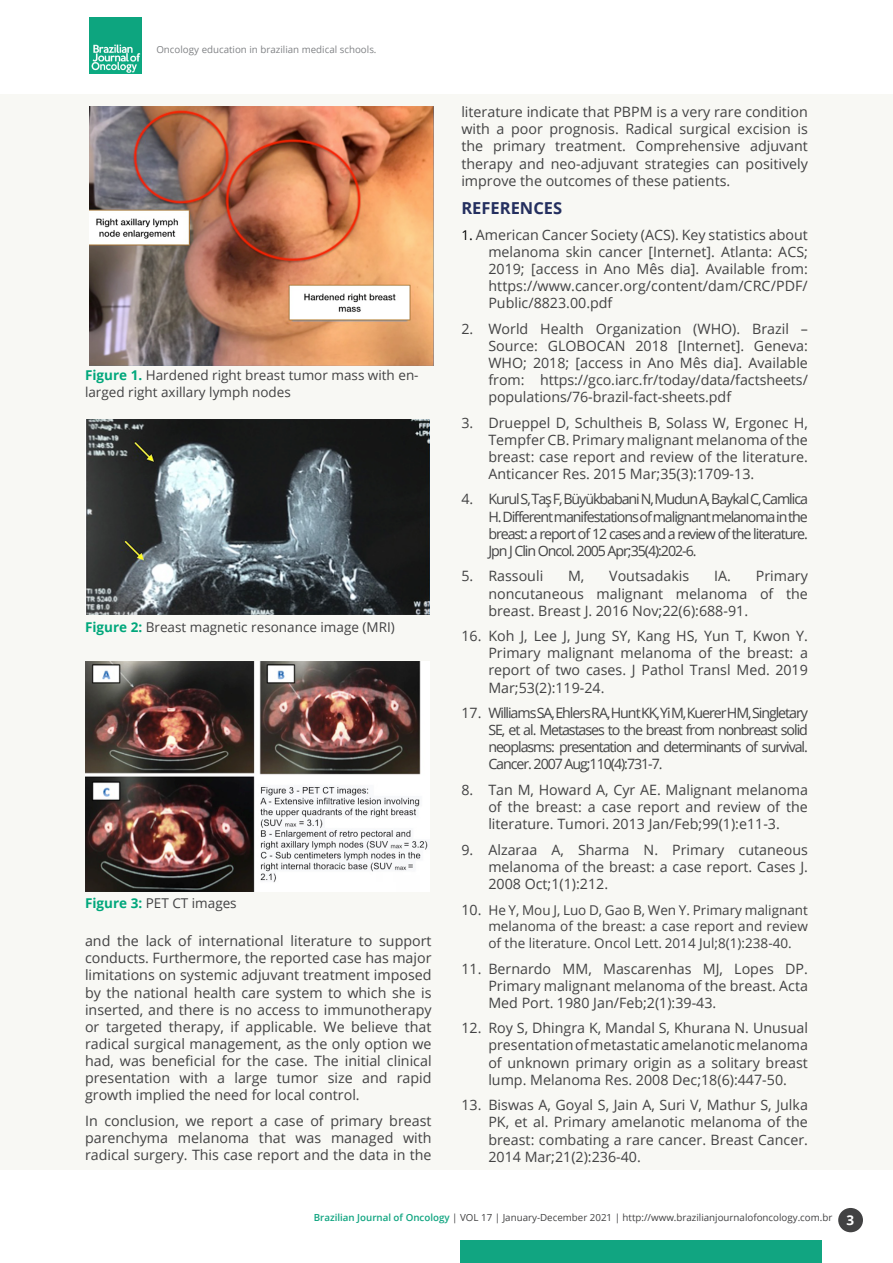
<style>
.page{position:relative;width:893px;height:1263px;background:#fff}
.page>*{position:absolute;margin:0;border:0;box-sizing:border-box;transform-origin:0 0}
.t1{font:700 16.5px "Open Sans";color:#242f5f}
.t2{font:14.25px/17.1px "Open Sans";color:#424243;text-align:justify}
.t3{font:13.5px/16.6px "Open Sans";color:#424243;text-align:justify}
.t4{font:700 13.5px "Open Sans";color:#fff}
.t5{font:9.75px "Open Sans";color:#424243}
.t6{font:9.75px "Open Sans";color:#808285}
.s1{font-weight:700;color:#00a77b}
.s2{font-size:13.5px;color:#000}
.s3{color:#000}
.s4{font-size:14.25px}
.s5{font-weight:600;color:#11a581}
</style>
<div class="page">
<div style="left:0;top:94px;width:893px;height:1075px;background:#f8f8f4"></div>
<div style="left:460px;top:1240px;width:362px;height:23px;background:#11a581"></div>
<div style="left:838px;top:1208px;width:25px;height:24px;background:#424243;border-radius:50%"></div>
<img style="left:89px;top:17px;width:52px;height:57px">
<img style="left:89px;top:106px;width:345px;height:259px">
<img style="left:86px;top:420px;width:344px;height:195px">
<img style="left:85px;top:662px;width:345px;height:229px">
<p class="t6" style="left:156px;top:43px;width:222px">Oncology education in brazilian medical schools.</p>
<p class="t3" style="left:85px;top:367px;width:335px;line-height:16.2px"><span class="s1">Figure 1.</span> Hardened right breast tumor mass with en&shy;larged right axillary lymph nodes</p>
<p class="t3" style="left:85px;top:619px;width:311px"><span class="s1">Figure 2:</span> Breast magnetic resonance image (MRI)</p>
<p class="t3" style="left:85px;top:894px;width:153px"><span class="s1">Figure 3:</span> PET CT images</p>
<p class="t2" style="left:85px;top:932px;width:348px">and the lack of international literature to support conducts. Furthermore, the reported case has major limitations on systemic adjuvant treatment imposed by the national health care system to which she is inserted, and there is no access to immunotherapy or targeted therapy, if applicable. We believe that radical surgical management, as the only option we had, was beneficial for the case. The initial clinical presentation with a large tumor size and rapid growth implied the need for local control.</p>
<p class="t2" style="left:85px;top:1112px;width:348px">In conclusion, we report a case of primary breast parenchyma melanoma that was managed with radical surgery. This case report and the data in the</p>
<p class="t2" style="left:461px;top:103px;width:348px">literature indicate that PBPM is a very rare condition with a poor prognosis. Radical surgical excision is the primary treatment. Comprehensive adjuvant therapy and neo-adjuvant strategies can positively improve the outcomes of these patients.</p>
<p class="t1" style="left:461px;top:196px;width:102px">REFERENCES</p>
<p class="t2" style="left:488px;top:225px;width:321px;text-indent:-27px"><span class="s2">1</span><span class="s3">.</span> American Cancer Society (ACS). Key statistics about melanoma skin cancer [Internet]. Atlanta: ACS; 2019; [access in Ano Mês dia]. Available from: https://www.cancer.org/content/dam/CRC/PDF/ Public/8823.00.pdf</p>
<p class="t2" style="left:488px;top:319px;width:321px;text-indent:-27px">2. World Health Organization (WHO). Brazil – Source: GLOBOCAN 2018 [Internet]. Geneva:<br>WHO; 2018; [access in Ano Mês dia]. Available from: https://gco.iarc.fr/today/data/factsheets/ populations/76-brazil-fact-sheets.pdf</p>
<p class="t2" style="left:488px;top:413px;width:321px;text-indent:-27px">3. Drueppel D, Schultheis B, Solass W, Ergonec H, Tempfer CB. Primary malignant melanoma of the breast: case report and review of the literature.<br>Anticancer Res. 2015 Mar;35(3):1709-13.</p>
<p class="t2" style="left:488px;top:490px;width:321px;text-indent:-27px">4. Kurul S, Taş F, Büyükbabani N, Mudun A, Baykal C, Camlica H. Different manifestations of malignant melanoma in the breast: a report of 12 cases and a review of the literature.<br>Jpn J Clin Oncol. 2005 Apr;35(4):202-6.</p>
<p class="t2" style="left:461px;top:567px;width:83px">5. Rassouli</p>
<p class="t2" style="left:568px;top:567px;width:18px">M,</p>
<p class="t2" style="left:609px;top:567px;width:82px">Voutsadakis</p>
<p class="t2" style="left:488px;top:567px;width:321px;text-indent:226px">IA. Primary noncutaneous malignant melanoma of the breast. Breast J. 2016 Nov;22(6):688-91.</p>
<p class="t2" style="left:488px;top:627px;width:321px;text-indent:-27px">16. Koh J, Lee J, Jung SY, Kang HS, Yun T, Kwon Y.<br>Primary malignant melanoma of the breast: a report of two cases. J Pathol Transl Med. 2019<br>Mar;53(2):119-24.</p>
<p class="t2" style="left:488px;top:704px;width:321px;text-indent:-27px">17. Williams SA, Ehlers RA, Hunt KK, Yi M, Kuerer HM, Singletary SE, et al. Metastases to the breast from nonbreast solid neoplasms: presentation and determinants of survival.<br>Cancer. 2007 Aug;110(4):731-7.</p>
<p class="t2" style="left:488px;top:781px;width:321px;text-indent:-27px">8. Tan M, Howard A, Cyr AE. Malignant melanoma of the breast: a case report and review of the literature. Tumori. 2013 Jan/Feb;99(1):e11-3.</p>
<p class="t2" style="left:488px;top:841px;width:321px;text-indent:-27px">9. Alzaraa A, Sharma N. Primary cutaneous melanoma of the breast: a case report. Cases J.<br>2008 Oct;1(1):212.</p>
<p class="t3" style="left:488px;top:901px;width:321px;text-indent:-27px"><span class="s4">10.</span> He Y, Mou J, Luo D, Gao B, Wen Y. Primary malignant melanoma of the breast: a case report and review of the literature. Oncol Lett. 2014 Jul;8(1):238-40.</p>
<p class="t2" style="left:488px;top:959px;width:321px;text-indent:-27px">11. Bernardo MM, Mascarenhas MJ, Lopes DP.<br>Primary malignant melanoma of the breast. Acta Med Port. 1980 Jan/Feb;2(1):39-43.</p>
<p class="t2" style="left:488px;top:1019px;width:321px;text-indent:-27px">12. Roy S, Dhingra K, Mandal S, Khurana N. Unusual presentation of metastatic amelanotic melanoma of unknown primary origin as a solitary breast lump. Melanoma Res. 2008 Dec;18(6):447-50.</p>
<p class="t2" style="left:488px;top:1096px;width:321px;text-indent:-27px">13. Biswas A, Goyal S, Jain A, Suri V, Mathur S, Julka PK, et al. Primary amelanotic melanoma of the breast: combating a rare cancer. Breast Cancer.<br>2014 Mar;21(2):236-40.</p>
<p class="t5" style="left:314px;top:1211px;width:520px"><span class="s5">Brazilian Journal of Oncology</span> | VOL 17 | January-December 2021 | http://www.brazilianjournalofoncology.com.br</p>
<p class="t4" style="left:847px;top:1211px;width:9px">3</p>
</div>
